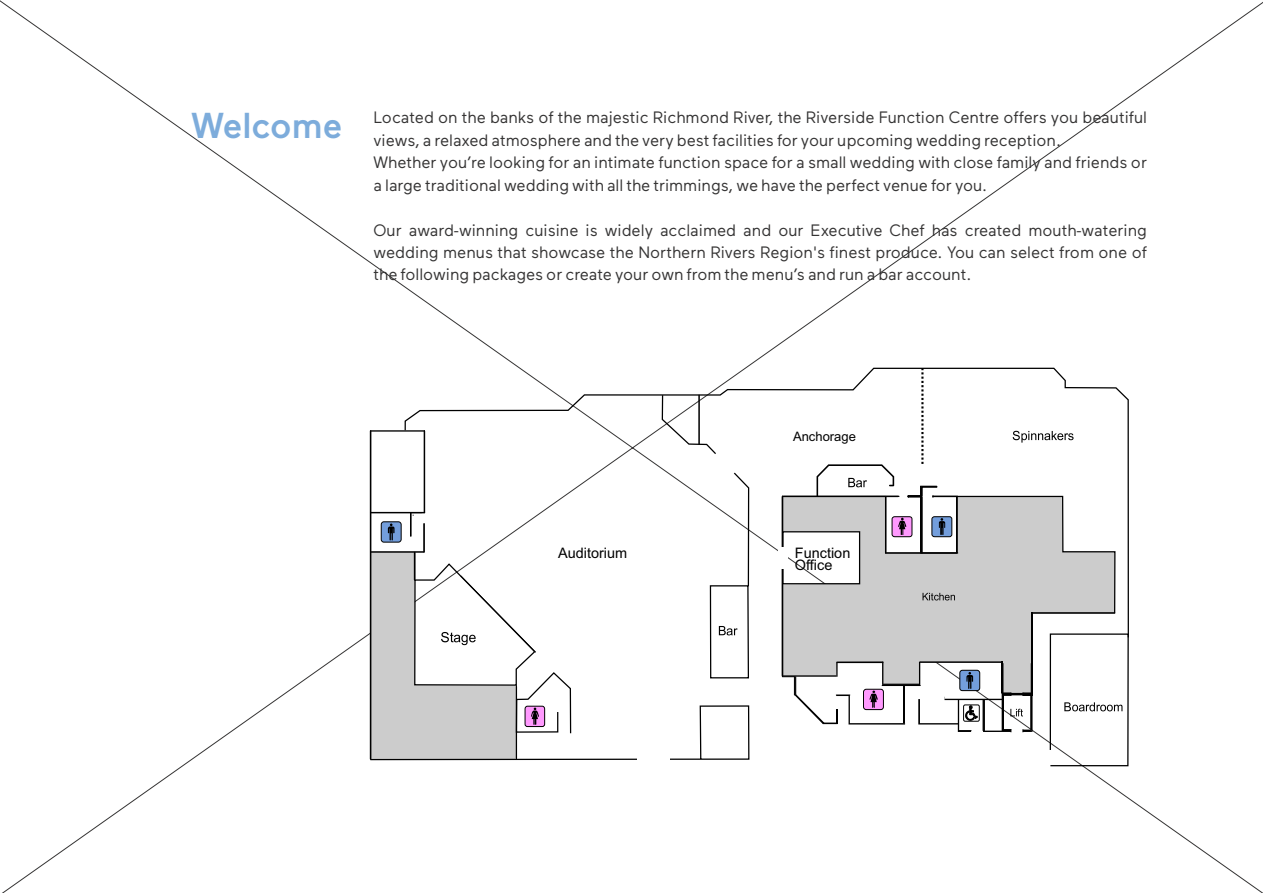
<style>
.page{position:relative;width:1263px;height:893px;background:#fff}
.page>*{position:absolute;margin:0;border:0;box-sizing:border-box;transform-origin:0 0}
.t1{font:500 36px "Maax";color:#7dacdb}
.t2{font:16.5px/22.5px "Maax";color:#353434}
.t3{font:14.4px/12.8px "Arial";color:#000}
.t4{font:13.05px "Arial";color:#000}
</style>
<div class="page">
<div style="left:784px;top:639px;width:249px;height:55px;background:#ccc"></div>
<svg style="left:517px;top:367px;width:612px;height:272px"></svg>
<hr style="left:781px;top:497px;width:3px;height:178px;background:#000">
<hr style="left:1031px;top:612px;width:1px;height:81px;background:#000">
<hr style="left:783px;top:495px;width:115px;height:3px;background:#000">
<svg style="left:782px;top:661px;width:250px;height:71px"></svg>
<svg style="left:816px;top:368px;width:300px;height:246px"></svg>
<svg style="left:1049px;top:633px;width:80px;height:134px"></svg>
<div style="left:782px;top:531px;width:78px;height:53px;border:1px solid #000"></div>
<div style="left:778px;top:548px;width:10px;height:21px;background:#fff"></div>
<svg style="left:369px;top:394px;width:381px;height:367px"></svg>
<h1 class="t1" style="left:191px;top:111px;width:153px">Welcome</h1>
<p class="t2" style="left:374px;top:108px;width:775px">Located on the banks of the majestic Richmond River, the Riverside Function Centre offers you beautiful views, a relaxed atmosphere and the very best facilities for your upcoming wedding reception.<br>Whether you’re looking for an intimate function space for a small wedding with close family and friends or a large traditional wedding with all the trimmings, we have the perfect venue for you.</p>
<p class="t2" style="left:374px;top:220px;width:775px;text-align:justify">Our award-winning cuisine is widely acclaimed and our Executive Chef has created mouth-watering wedding menus that showcase the Northern Rivers Region's finest produce. You can select from one of the following packages or create your own from the menu’s and run a bar account.</p>
<p class="t4" style="left:793px;top:431px;width:64px">Anchorage</p>
<p class="t3" style="left:558px;top:548px;width:71px">Auditorium</p>
<p class="t3" style="left:795px;top:547px;width:57px">Function<br>Office</p>
</div>
